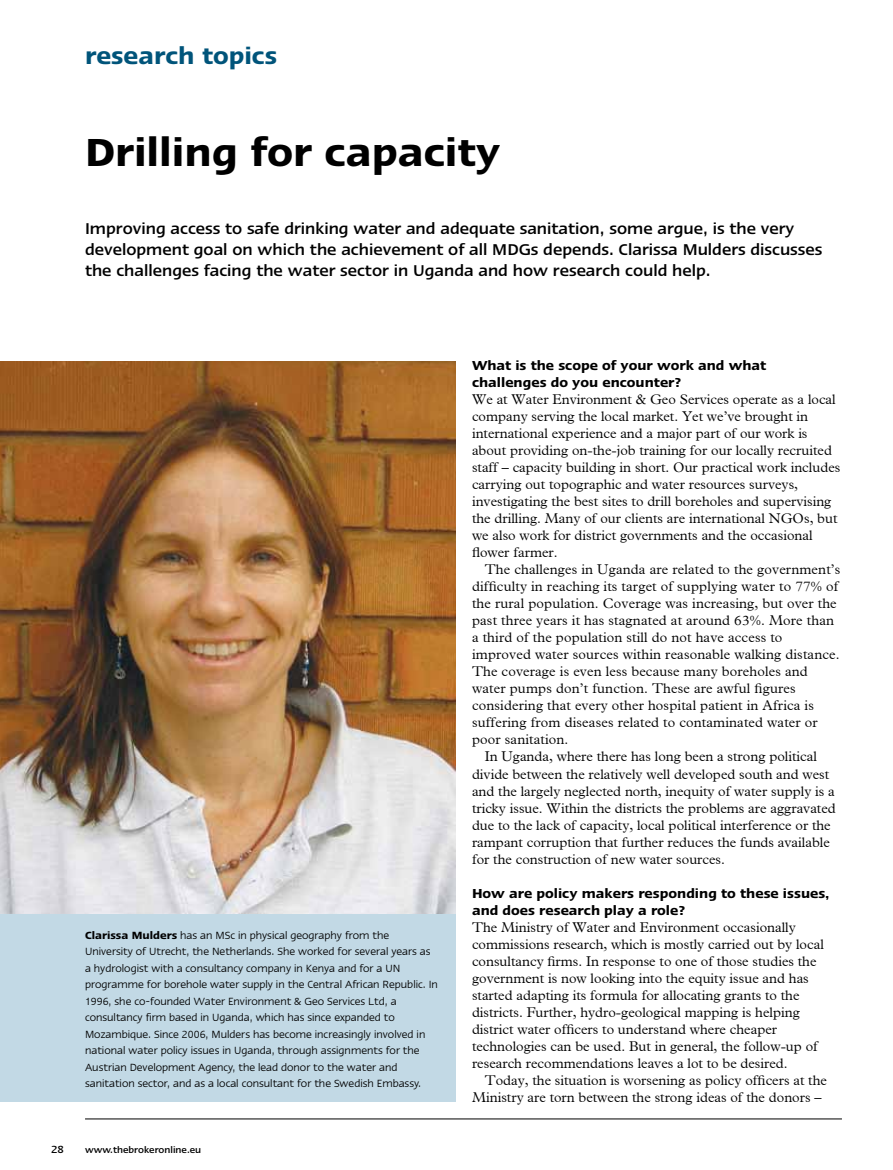
<style>
.page{position:relative;width:893px;height:1170px;background:#fff}
.page>*{position:absolute;margin:0;border:0;box-sizing:border-box;transform-origin:0 0}
.t1{font:600 45px "Linotype Ergo";color:#000}
.t2{font:600 27px "Linotype Ergo";color:#00547a}
.t3{font:500 18px/21px "Linotype Ergo";color:#000}
.t4{font:600 15px/17px "Linotype Ergo";color:#000}
.t5{font:300 14.1px/17px "Plantin";color:#000}
.t6{font:12px/16.5px "Linotype Ergo";color:#000}
.t7{font:500 12px "Linotype Ergo";color:#000}
.t8{font:500 10.5px "Linotype Ergo";color:#000}
.s1{font-weight:600}
</style>
<div class="page">
<img style="left:0;top:361px;width:455px;height:553px">
<div style="left:0;top:914px;width:455px;height:187px;background:#c2d9e5"></div>
<hr style="left:85px;top:1118px;width:757px;height:1px;background:#000">
<h2 class="t2" style="left:85px;top:41px;width:194px">research topics</h2>
<h1 class="t1" style="left:85px;top:128px;width:417px">Drilling for capacity</h1>
<p class="t3" style="left:85px;top:218px;width:739px">Improving access to safe drinking water and adequate sanitation, some argue, is the very development goal on which the achievement of all MDGs depends. Clarissa Mulders discusses the challenges facing the water sector in Uganda and how research could help.</p>
<p class="t6" style="left:85px;top:926px;width:354px"><span class="s1">Clarissa Mulders</span> has an MSc in physical geography from the University of Utrecht, the Netherlands. She worked for several years as a hydrologist with a consultancy company in Kenya and for a UN programme for borehole water supply in the Central African Republic. In 1996, she co-founded Water Environment &amp; Geo Services Ltd, a consultancy firm based in Uganda, which has since expanded to Mozambique. Since 2006, Mulders has become increasingly involved in national water policy issues in Uganda, through assignments for the Austrian Development Agency, the lead donor to the water and sanitation sector, and as a local consultant for the Swedish Embassy.</p>
<p class="t7" style="left:51px;top:1142px;width:14px">28</p>
<p class="t8" style="left:85px;top:1144px;width:118px">www.thebrokeronline.eu</p>
<p class="t4" style="left:472px;top:357px;width:296px">What is the scope of your work and what challenges do you encounter?</p>
<p class="t5" style="left:472px;top:391px;width:370px">We at Water Environment &amp; Geo Services operate as a local company serving the local market. Yet we’ve brought in international experience and a major part of our work is about providing on-the-job training for our locally recruited staff – capacity building in short. Our practical work includes carrying out topographic and water resources surveys, investigating the best sites to drill boreholes and supervising the drilling. Many of our clients are international NGOs, but we also work for district governments and the occasional flower farmer.</p>
<p class="t5" style="left:485px;top:561px;width:357px">The challenges in Uganda are related to the government’s</p>
<p class="t5" style="left:472px;top:578px;width:368px">difficulty in reaching its target of supplying water to 77% of</p>
<p class="t5" style="left:472px;top:595px;width:366px">the rural population. Coverage was increasing, but over the</p>
<p class="t5" style="left:472px;top:612px;width:363px">past three years it has stagnated at around 63%. More than</p>
<p class="t5" style="left:472px;top:629px;width:312px">a third of the population still do not have access to</p>
<p class="t5" style="left:472px;top:646px;width:369px">improved water sources within reasonable walking distance.</p>
<p class="t5" style="left:472px;top:663px;width:337px">The coverage is even less because many boreholes and</p>
<p class="t5" style="left:472px;top:680px;width:325px">water pumps don’t function. These are awful figures</p>
<p class="t5" style="left:472px;top:697px;width:343px">considering that every other hospital patient in Africa is</p>
<p class="t5" style="left:472px;top:714px;width:347px">suffering from diseases related to contaminated water or</p>
<p class="t5" style="left:472px;top:731px;width:98px">poor sanitation.</p>
<p class="t5" style="left:485px;top:748px;width:334px">In Uganda, where there has long been a strong political</p>
<p class="t5" style="left:472px;top:765px;width:359px">divide between the relatively well developed south and west</p>
<p class="t5" style="left:472px;top:782px;width:364px">and the largely neglected north, inequity of water supply is a</p>
<p class="t5" style="left:472px;top:799px;width:365px">tricky issue. Within the districts the problems are aggravated</p>
<p class="t5" style="left:472px;top:816px;width:360px">due to the lack of capacity, local political interference or the</p>
<p class="t5" style="left:472px;top:833px;width:359px">rampant corruption that further reduces the funds available</p>
<p class="t5" style="left:472px;top:850px;width:255px">for the construction of new water sources.</p>
<p class="t4" style="left:472px;top:884px;width:359px">How are policy makers responding to these issues, and does research play a role?</p>
<p class="t5" style="left:472px;top:918px;width:353px">The Ministry of Water and Environment occasionally commissions research, which is mostly carried out by local consultancy firms. In response to one of those studies the government is now looking into the equity issue and has started adapting its formula for allocating grants to the districts. Further, hydro-geological mapping is helping district water officers to understand where cheaper technologies can be used. But in general, the follow-up of research recommendations leaves a lot to be desired.</p>
<p class="t5" style="left:472px;top:1071px;width:356px;text-indent:13px">Today, the situation is worsening as policy officers at the<br>Ministry are torn between the strong ideas of the donors –</p>
</div>
